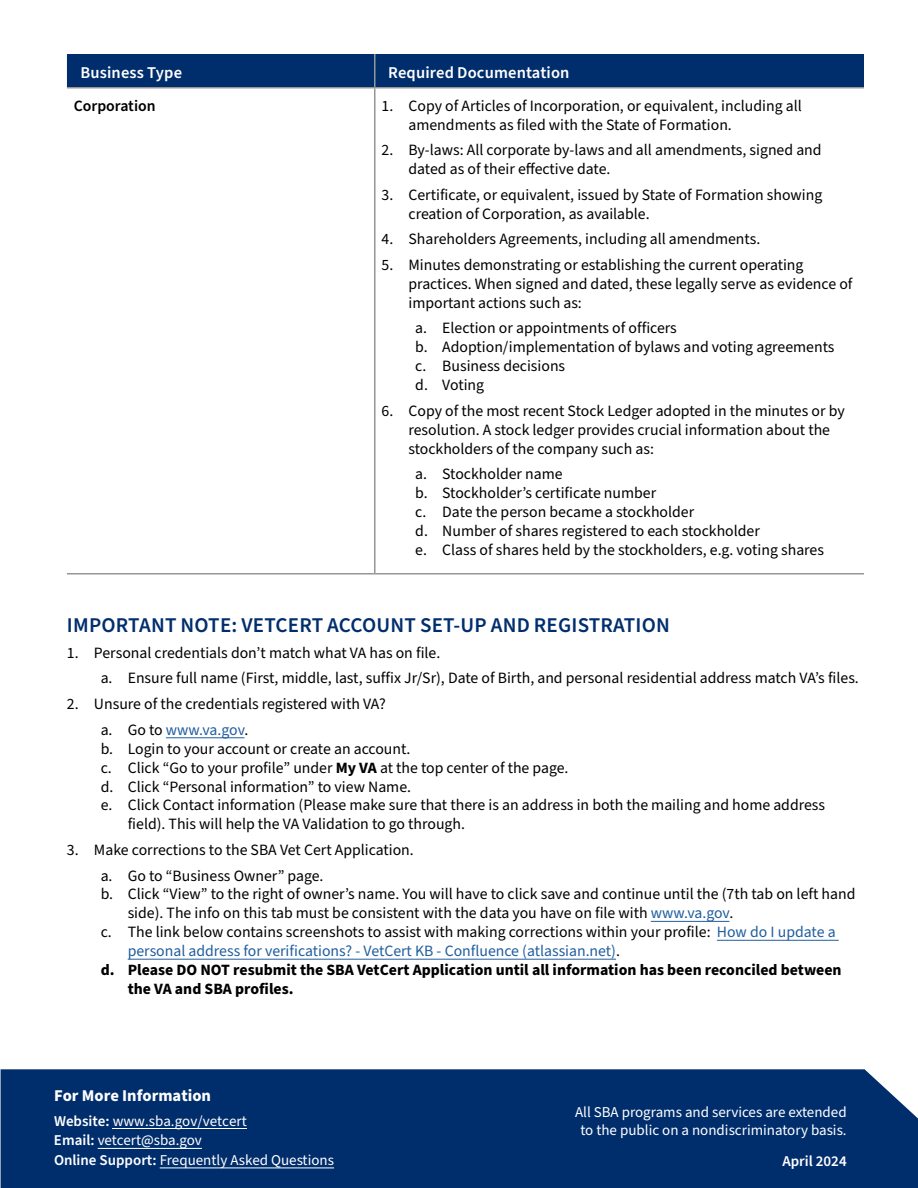
<style>
.page{position:relative;width:918px;height:1188px;background:#fff}
.page>*{position:absolute;margin:0;border:0;box-sizing:border-box;transform-origin:0 0}
.H2__-_Section_Headers_2col_copy{font:600 21px "Source Sans Pro";letter-spacing:.01em;color:#002e6d}
.t1{font:600 16.5px "Source Sans Pro";letter-spacing:.01em;color:#fff}
.t2{font:700 16.5px "Source Sans Pro";color:#fff}
.t3{font:15.75px/18.9px "Source Sans Pro";color:#000}
.t4{font:700 15.75px/18.9px "Source Sans Pro";color:#000}
.t5{font:15.75px "Source Sans Pro";letter-spacing:-.005em;color:#215e9e}
.P__-_Body{font:600 15.75px "Source Sans Pro";color:#000}
.P__-_Body_footer{font:15px/18px "Source Sans Pro";color:#fff;text-align:center}
.P__-_Body_footer-2{font:600 15px "Source Sans Pro";color:#fff}
.s1{color:#000}
.s2{font-weight:700}
.s3{color:#215e9e}
.s4{font-weight:600}
</style>
<div class="page">
<div style="left:1px;top:1069px;width:917px;height:119px;background:#002e6d"></div>
<div style="left:67px;top:54px;width:797px;height:33px;background:#002e6d"></div>
<hr style="left:67px;top:87px;width:308px;height:1px;background:#969696">
<hr style="left:375px;top:87px;width:489px;height:1px;background:#969696">
<hr style="left:67px;top:573px;width:308px;height:1px;background:#969696">
<hr style="left:375px;top:573px;width:489px;height:1px;background:#969696">
<hr style="left:374px;top:54px;width:2px;height:33px;background:#969696">
<hr style="left:374px;top:88px;width:2px;height:485px;background:#969696">
<hr style="left:166px;top:737px;width:79px;height:1px;background:#215e9e">
<hr style="left:651px;top:921px;width:78px;height:1px;background:#215e9e">
<hr style="left:717px;top:940px;width:122px;height:1px;background:#215e9e">
<hr style="left:128px;top:959px;width:488px;height:1px;background:#215e9e">
<hr style="left:113px;top:1129px;width:134px;height:1px;background:#fff">
<hr style="left:98px;top:1148px;width:104px;height:1px;background:#fff">
<hr style="left:160px;top:1168px;width:174px;height:1px;background:#fff">
<p class="t1" style="left:80px;top:61px;width:103px">Business Type</p>
<p class="t1" style="left:388px;top:61px;width:183px">Required Documentation</p>
<p class="P__-_Body" style="left:74px;top:95px;width:83px">Corporation</p>
<p class="t3" style="left:409px;top:96px;width:395px;text-indent:-27px">1. Copy of Articles of Incorporation, or equivalent, including all amendments as filed with the State of Formation.</p>
<p class="t3" style="left:409px;top:141px;width:415px;text-indent:-27px">2. By-laws: All corporate by-laws and all amendments, signed and dated as of their effective date.</p>
<p class="t3" style="left:409px;top:186px;width:415px;text-indent:-27px">3. Certificate, or equivalent, issued by State of Formation showing creation of Corporation, as available.</p>
<p class="t3" style="left:382px;top:230px;width:380px">4. Shareholders Agreements, including all amendments.</p>
<p class="t3" style="left:409px;top:256px;width:445px;text-indent:-27px">5. Minutes demonstrating or establishing the current operating practices. When signed and dated, these legally serve as evidence of important actions such as:</p>
<p class="t3" style="left:415px;top:319px;width:263px">a. Election or appointments of officers</p>
<p class="t3" style="left:415px;top:338px;width:421px">b. Adoption/implementation of bylaws and voting agreements</p>
<p class="t3" style="left:415px;top:357px;width:151px">c. Business decisions</p>
<p class="t3" style="left:415px;top:376px;width:70px">d. Voting</p>
<p class="t3" style="left:409px;top:402px;width:438px;text-indent:-27px">6. Copy of the most recent Stock Ledger adopted in the minutes or by resolution. A stock ledger provides crucial information about the stockholders of the company such as:</p>
<p class="t3" style="left:415px;top:465px;width:149px">a. Stockholder name</p>
<p class="t3" style="left:415px;top:484px;width:242px">b. Stockholder’s certificate number</p>
<p class="t3" style="left:415px;top:503px;width:280px">c. Date the person became a stockholder</p>
<p class="t3" style="left:415px;top:522px;width:346px">d. Number of shares registered to each stockholder</p>
<p class="t3" style="left:415px;top:541px;width:410px">e. Class of shares held by the stockholders, e.g. voting shares</p>
<h2 class="H2__-_Section_Headers_2col_copy" style="left:67px;top:611px;width:604px">IMPORTANT NOTE: VETCERT ACCOUNT SET-UP AND REGISTRATION</h2>
<p class="t3" style="left:67px;top:644px;width:375px">1. Personal credentials don’t match what VA has on file.</p>
<p class="t3" style="left:101px;top:669px;width:760px">a. Ensure full name (First, middle, last, suffix Jr/Sr), Date of Birth, and personal residential address match VA’s files.</p>
<p class="t3" style="left:67px;top:695px;width:320px">2. Unsure of the credentials registered with VA?</p>
<p class="t5" style="left:101px;top:719px;width:149px"><span class="s1">a. Go to</span> www.va.gov<span class="s1">.</span></p>
<p class="t3" style="left:101px;top:740px;width:311px">b. Login to your account or create an account.</p>
<p class="t3" style="left:101px;top:758px;width:469px">c. Click “Go to your profile” under <span class="s2">My VA</span> at the top center of the page.</p>
<p class="t3" style="left:101px;top:777px;width:312px">d. Click “Personal information” to view Name.</p>
<p class="t3" style="left:128px;top:796px;width:699px;text-indent:-27px">e. Click Contact information (Please make sure that there is an address in both the mailing and home address field). This will help the VA Validation to go through.</p>
<p class="t3" style="left:67px;top:841px;width:348px">3. Make corrections to the SBA Vet Cert Application.</p>
<p class="t3" style="left:101px;top:866px;width:224px">a. Go to “Business Owner” page.</p>
<p class="t3" style="left:128px;top:885px;width:729px;text-indent:-27px">b. Click “View” to the right of owner’s name. You will have to click save and continue until the (7th tab on left hand side). The info on this tab must be consistent with the data you have on file with <span class="s3">www.va.gov</span>.</p>
<p class="t3" style="left:128px;top:923px;width:709px;text-indent:-27px">c. The link below contains screenshots to assist with making corrections within your profile: <span class="s3">How do I update a personal address for verifications? - VetCert KB - Confluence (atlassian.net)</span>.</p>
<p class="t4" style="left:128px;top:961px;width:715px;text-indent:-27px">d. Please DO NOT resubmit the SBA VetCert Application until all information has been reconciled between the VA and SBA profiles.</p>
<h3 class="t2" style="left:54px;top:1085px;width:159px">For More Information</h3>
<p class="P__-_Body_footer" style="left:54px;top:1112px;width:194px"><span class="s4">Website:</span> www.sba.gov/vetcert</p>
<p class="P__-_Body_footer" style="left:54px;top:1132px;width:149px"><span class="s4">Email:</span> vetcert@sba.gov</p>
<p class="P__-_Body_footer" style="left:54px;top:1151px;width:282px"><span class="s4">Online Support:</span> Frequently Asked Questions</p>
<p class="P__-_Body_footer" style="left:575px;top:1103px;width:273px">All SBA programs and services are extended to the public on a nondiscriminatory basis.</p>
<p class="P__-_Body_footer-2" style="left:782px;top:1151px;width:66px">April 2024</p>
</div>
